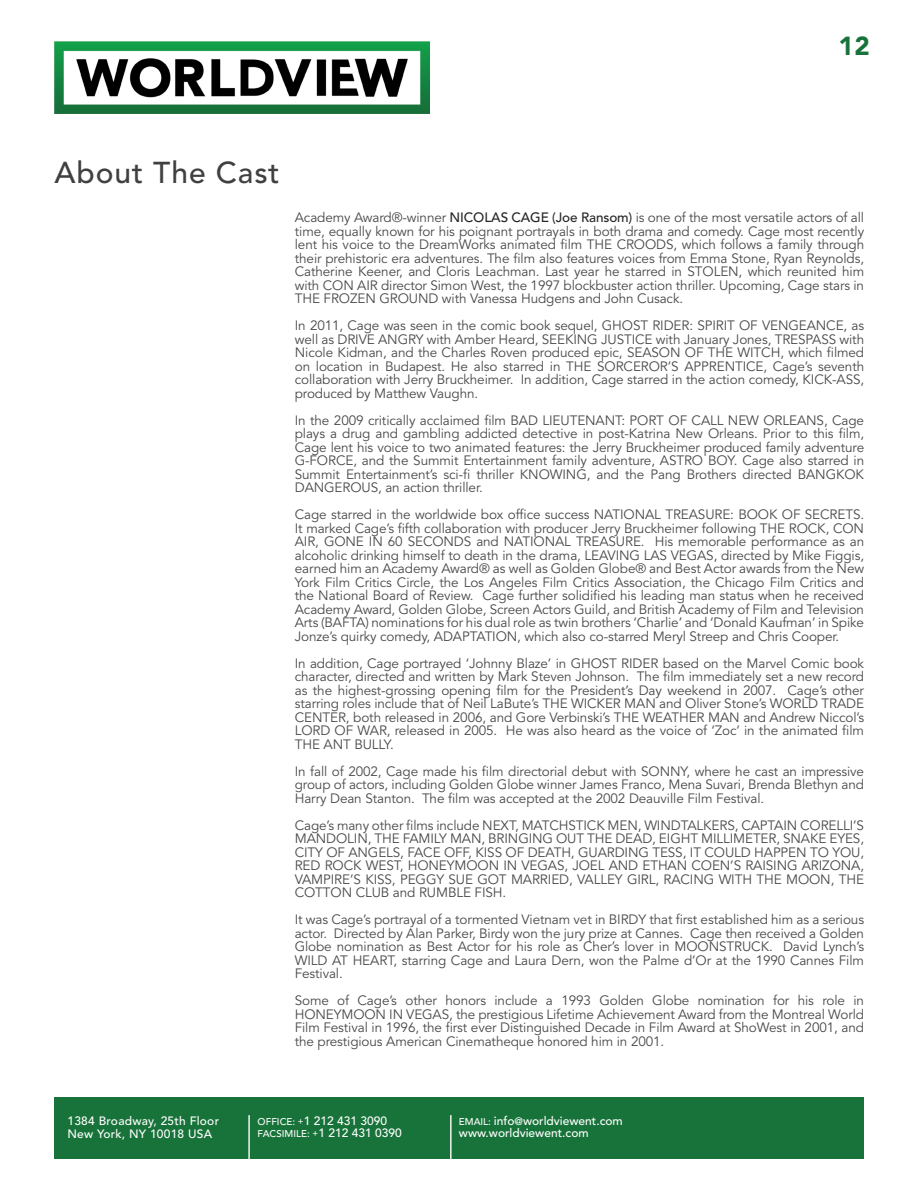
<style>
.page{position:relative;width:918px;height:1188px;background:#fff}
.page>*{position:absolute;margin:0;border:0;box-sizing:border-box;transform-origin:0 0}
.t1{font:500 30px "Avenir";letter-spacing:.03em;color:#413f3f}
.t2{font:900 25.95px "Avenir";color:#18733a}
.t3{font:13.5px/13.5px "Avenir";letter-spacing:-.01em;color:#4a4948}
.t4{font:500 12px/12.5px "Avenir";color:#fff}
.t5{font:500 12px/12.6px "Avenir";letter-spacing:.02em;color:#fff}
.s1{font-weight:500;color:#272525}
.s2{font-size:9.75px}
.s3{font-size:8.7px}
.s4{font-size:9.9px}
.s5{font-size:10.65px}
</style>
<div class="page">
<div style="left:55px;top:1097px;width:809px;height:62px;background:#18733a"></div>
<hr style="left:248px;top:1115px;width:2px;height:58px;background:#fff">
<hr style="left:450px;top:1115px;width:2px;height:54px;background:#fff">
<img style="left:55px;top:41px;width:375px;height:72px">
<h2 class="t2" style="left:839px;top:30px;width:33px">12</h2>
<h1 class="t1" style="left:55px;top:155px;width:227px">About The Cast</h1>
<p class="t3" style="left:295px;top:211px;width:571px;text-align:justify">Academy Award®-winner <span class="s1">NICOLAS CAGE (Joe Ransom)</span> is one of the most versatile actors of all time, equally known for his poignant portrayals in both drama and comedy. Cage most recently lent his voice to the DreamWorks animated film THE CROO</p>
<p class="t3" style="left:295px;top:238px;width:571px;text-align:justify;text-indent:361px">DS, which follows a family through their prehistoric era adventures. The film also features voices from Emma Stone, Ryan Reynolds, Catherine Keener, and Cloris Leachman. Last year he starred in STOLEN</p>
<p class="t3" style="left:739px;top:265px;width:127px">, which reunited him</p>
<p class="t3" style="left:295px;top:279px;width:71px">with CON AIR</p>
<p class="t3" style="left:381px;top:279px;width:484px">director Simon West, the 1997 blockbuster action thriller. Upcoming, Cage stars in</p>
<p class="t3" style="left:295px;top:292px;width:39px">THE FRO</p>
<p class="t3" style="left:295px;top:285px;width:390px;line-height:27px;text-indent:55px">ZEN GROUN D with Vanessa Hudgens and John Cusack.<br>I n 2011, Cage was seen in the comic book sequel, GHOST</p>
<p class="t3" style="left:652px;top:319px;width:67px">RI DER: SPIRIT</p>
<p class="t3" style="left:739px;top:319px;width:33px">OF VEN</p>
<p class="t3" style="left:788px;top:319px;width:20px">GEAN</p>
<p class="t3" style="left:826px;top:319px;width:39px">CE, as</p>
<p class="t3" style="left:295px;top:333px;width:60px">well as DRIVE</p>
<p class="t3" style="left:378px;top:333px;width:406px">ANGRY with Amber Heard, SEEKING JUSTICE with January Jones, TRES</p>
<p class="t3" style="left:806px;top:333px;width:16px">PASS</p>
<p class="t3" style="left:840px;top:333px;width:26px">with</p>
<p class="t3" style="left:295px;top:346px;width:342px">N icole Kidman, and the Charles Roven produced epic, SEASON</p>
<p class="t3" style="left:685px;top:346px;width:181px">OF THE WITCH, which filmed</p>
<p class="t3" style="left:295px;top:360px;width:312px">on location in Budapest. He also starred in THE SOR</p>
<p class="t3" style="left:624px;top:360px;width:19px">CEROR</p>
<p class="t3" style="left:668px;top:360px;width:49px">’S APPRENTI</p>
<p class="t3" style="left:295px;top:360px;width:571px;text-align:justify;text-indent:451px">CE, Cage’s seventh collaboration with Jerry Bruckheimer. I n addition, Cage starred in the action comedy, KI CK-ASS, produced by M atthew Vaughn.</p>
<p class="t3" style="left:295px;top:414px;width:285px">I n the 2009 critically acclaimed film BAD LIEUTENANT</p>
<p class="t3" style="left:621px;top:414px;width:26px">: PORT</p>
<p class="t3" style="left:669px;top:414px;width:42px">OF CALL</p>
<p class="t3" style="left:728px;top:414px;width:45px">NE W ORLEANS</p>
<p class="t3" style="left:295px;top:414px;width:571px;text-align:justify;text-indent:529px">, Cage plays a drug and gambling addicted detective in post-Katrina New Orleans. Prior to this film, Cage lent his voice to two animated features: the Jerry B ruckheimer produced family adventure G-FOR</p>
<p class="t3" style="left:336px;top:454px;width:334px">CE, and the Summit Entertainment family adventure, ASTRO</p>
<p class="t3" style="left:708px;top:454px;width:10px">BOY</p>
<p class="t3" style="left:295px;top:454px;width:571px;text-indent:439px">. Cage also starred in<br>Summit Entertainment’s sci-fi thriller KNOWIN G, and the Pang Brothers directed BAN</p>
<p class="t3" style="left:826px;top:468px;width:40px">GKOK</p>
<p class="t3" style="left:295px;top:474px;width:309px;line-height:27px;text-indent:67px">US, an action thriller.<br>Cage starred in the worldwide box office success NATIONAL</p>
<p class="t3" style="left:295px;top:481px;width:50px">DANGERO</p>
<p class="t3" style="left:665px;top:508px;width:9px">TREAS</p>
<p class="t3" style="left:705px;top:508px;width:44px">URE: BOO</p>
<p class="t3" style="left:769px;top:508px;width:69px">K OF SECRETS</p>
<p class="t3" style="left:860px;top:508px;width:5px">.</p>
<p class="t3" style="left:295px;top:522px;width:559px">It marked Cage’s fifth collaboration with producer Jerry Bruckheimer following THE ROCK, CON<br>AIR, GONE</p>
<p class="t3" style="left:369px;top:535px;width:145px">IN 60 SECON DS and NATIONAL</p>
<p class="t3" style="left:576px;top:535px;width:9px">TREAS</p>
<p class="t3" style="left:616px;top:535px;width:250px">URE. His memorable performance as an</p>
<p class="t3" style="left:295px;top:549px;width:298px">alcoholic drinking himself to death in the drama, LEAVIN</p>
<p class="t3" style="left:630px;top:549px;width:23px">G LAS</p>
<p class="t3" style="left:295px;top:549px;width:571px;text-align:justify;text-indent:376px">VEGAS, directed by M ike Figgis, earned him an Academy Award® as well as Golden Globe® and Best Actor awards from the N ew York Film Critics Circle, the Los Angeles Film Critics Association, the Chicago Film Critics and the N ational Board of Review. Cage further solidified his leading man status when he received Academy Award, Golden Globe, Screen Actors Guild, and British Academy of Film and Television Arts (BAFTA</p>
<p class="t3" style="left:295px;top:616px;width:571px;text-indent:71px">) nominations for his dual role as twin brothers ‘Charlie’ and ‘Donald Kaufman’ in Spike<br>Jonze’s quirky comedy, ADAPTATION</p>
<p class="t3" style="left:295px;top:623px;width:546px;line-height:27px;text-indent:223px">, which also co-starred M eryl Streep and Chris Cooper.<br>I n addition, Cage portrayed ‘Johnny B laze’ in GHOST</p>
<p class="t3" style="left:295px;top:657px;width:571px;text-align:justify;text-indent:326px">RI DER based on the Marvel Comic book character, directed and written by M ark Steven Johnson. The film immediately set a new record as the highest-grossing opening film for the President’s Day weekend in 2007. Cage’s other starring roles include that of Neil LaBute’s THE WICKER MAN</p>
<p class="t3" style="left:659px;top:697px;width:133px">and Oliver Stone’s WORL</p>
<p class="t3" style="left:808px;top:697px;width:56px">D TRADE</p>
<p class="t3" style="left:295px;top:711px;width:19px">CENTER</p>
<p class="t3" style="left:346px;top:711px;width:373px">, both released in 2006, and Gore Verbinski’s THE WEATHER MAN</p>
<p class="t3" style="left:743px;top:711px;width:122px">and Andrew N iccol’s</p>
<p class="t3" style="left:295px;top:724px;width:10px">LOR</p>
<p class="t3" style="left:295px;top:724px;width:571px;text-indent:26px">D OF WAR, released in 2005. He was also heard as the voice of ‘Zoc’ in the animated film<br>THE ANT</p>
<p class="t3" style="left:295px;top:731px;width:357px;line-height:27px;text-indent:60px">BULLY.<br>I n fall of 2002, Cage made his film directorial debut with SONNY</p>
<p class="t3" style="left:295px;top:765px;width:571px;text-align:justify;text-indent:392px">, where he cast an impressive group of actors, including Golden Globe winner James Franco, Mena Suvari, Brenda Blethyn and Harry Dean Stanton. The film was accepted at the 2002 Deauville Film Festival.</p>
<p class="t3" style="left:295px;top:819px;width:237px">Cage’s many other films include NEXT, MAT</p>
<p class="t3" style="left:549px;top:819px;width:69px">CHSTICK MEN</p>
<p class="t3" style="left:638px;top:819px;width:138px">, WIN DTALKERS, CAPTAIN</p>
<p class="t3" style="left:800px;top:819px;width:18px">CORELLI</p>
<p class="t3" style="left:853px;top:819px;width:11px">’S</p>
<p class="t3" style="left:295px;top:832px;width:11px">MAN</p>
<p class="t3" style="left:326px;top:832px;width:19px">DOLIN</p>
<p class="t3" style="left:368px;top:832px;width:44px">, THE FAMILY</p>
<p class="t3" style="left:450px;top:832px;width:11px">MAN</p>
<p class="t3" style="left:481px;top:832px;width:15px">, BRIN</p>
<p class="t3" style="left:518px;top:832px;width:192px">GING OUT THE DEAD, EIGHT MILLIMETER</p>
<p class="t3" style="left:776px;top:832px;width:17px">, SNA</p>
<p class="t3" style="left:810px;top:832px;width:28px">KE EYES</p>
<p class="t3" style="left:860px;top:832px;width:5px">,</p>
<p class="t3" style="left:295px;top:846px;width:367px">CITY OF ANGELS, FACEOFF, KISS OF DEATH, GUARDING TESS</p>
<p class="t3" style="left:683px;top:846px;width:183px">, IT COULD HAPPEN TO YOU,</p>
<p class="t3" style="left:295px;top:859px;width:134px">RED ROCK WEST, HONEYMOON</p>
<p class="t3" style="left:503px;top:859px;width:85px">IN VEGAS, JOEL</p>
<p class="t3" style="left:609px;top:859px;width:103px">AN D ETHAN COEN</p>
<p class="t3" style="left:730px;top:859px;width:23px">’S RAISIN</p>
<p class="t3" style="left:787px;top:859px;width:54px">G ARIZONA</p>
<p class="t3" style="left:860px;top:859px;width:5px">,</p>
<p class="t3" style="left:295px;top:873px;width:11px">VAM</p>
<p class="t3" style="left:323px;top:873px;width:197px">PIRE’S KISS, PEGGY SUE GOT MARRIE</p>
<p class="t3" style="left:559px;top:873px;width:27px">D, VALLEY</p>
<p class="t3" style="left:627px;top:873px;width:171px">GIRL, RACING WITH THE MOON</p>
<p class="t3" style="left:831px;top:873px;width:33px">, THE</p>
<p class="t3" style="left:295px;top:886px;width:20px">COTTON</p>
<p class="t3" style="left:356px;top:886px;width:90px">CLUB and RUMBLE</p>
<p class="t3" style="left:295px;top:879px;width:571px;line-height:27px;text-indent:180px">FISH.<br>It was Cage’s portrayal of a tormented Vietnam vet in BIRDY that first established him as a serious</p>
<p class="t3" style="left:295px;top:927px;width:571px">actor. Directed by Alan Parker, B irdy won the jury prize at Cannes. Cage then received a Golden<br>Globe nomination as Best Actor for his role as Cher’s lover in MOONSTR</p>
<p class="t3" style="left:742px;top:940px;width:123px">UCK. David Lynch’s</p>
<p class="t3" style="left:295px;top:954px;width:77px">WILD AT HEART</p>
<p class="t3" style="left:394px;top:954px;width:472px">, starring Cage and Laura Dern, won the Palme d’Or at the 1990 Cannes Film</p>
<p class="t3" style="left:295px;top:960px;width:571px;line-height:27px">Festival.<br>Some of Cage’s other honors include a 1993 Golden Globe nomination for his role in</p>
<p class="t3" style="left:295px;top:1008px;width:21px">HONEYMOON</p>
<p class="t3" style="left:295px;top:1008px;width:571px;text-align:justify;text-indent:94px">IN VEGAS, the prestigious Lifetime Achievement Award from the M ontreal World Film Festival in 1996, the first ever Distinguished Decade in Film Award at ShoWest in 2001, and the prestigious American Cinematheque honored him in 2001.</p>
<p class="t5" style="left:68px;top:1115px;width:153px">1384 Broadway, 25th Floor<br>New York, NY 10018 USA</p>
<p class="t4" style="left:258px;top:1115px;width:146px"><span class="s2">OFFICE:</span> <span class="s3">+</span>1 212 431 3090<br><span class="s2">FACSIMILE:</span> <span class="s3">+</span>1 212 431 0390</p>
<p class="t4" style="left:459px;top:1115px;width:165px"><span class="s2">EMAIL</span><span class="s4">:</span> info<span class="s5">@</span>worldviewent.com www.worldviewent.com</p>
</div>
